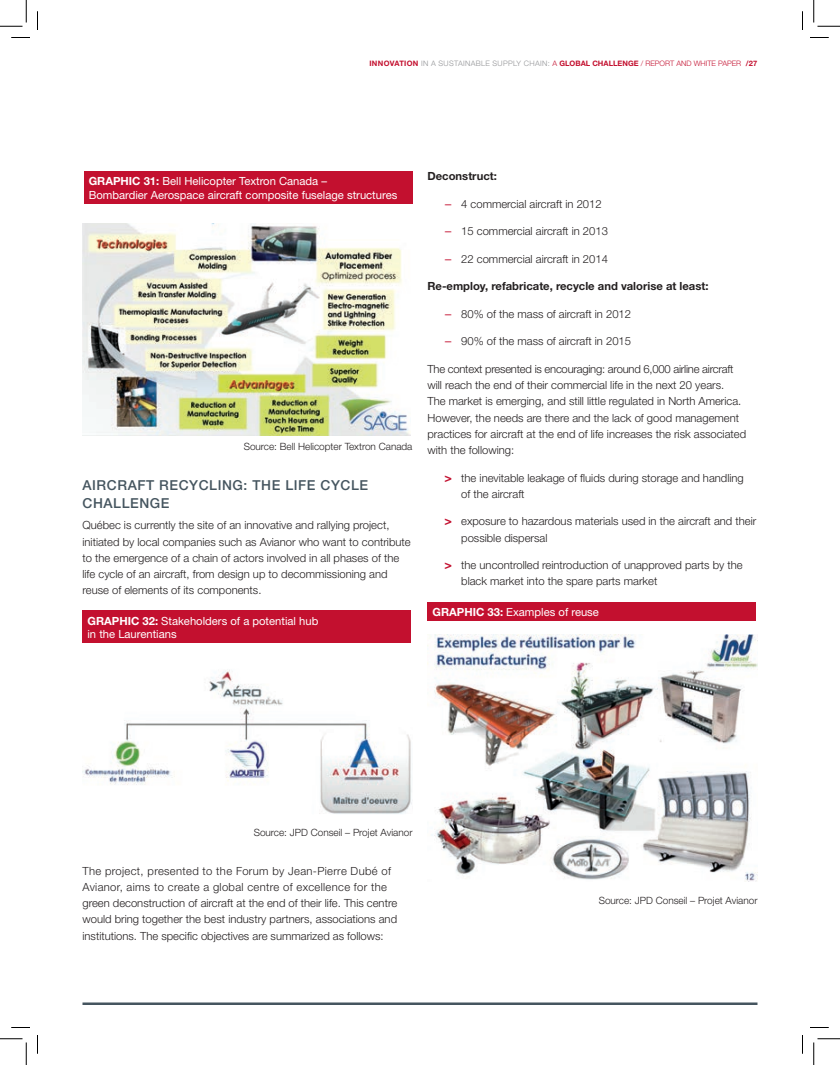
<style>
.page{position:relative;width:840px;height:1065px;background:#fff}
.page>*{position:absolute;margin:0;border:0;box-sizing:border-box;transform-origin:0 0}
.Sous-Titre{font:500 13.75px/17.5px "Helvetica Neue";letter-spacing:.04em;color:#45555f}
.Texte_courant{font:300 11.25px/16.2px "Helvetica Neue";color:#231f20}
.Tableau_Info_-_Heade{font:11.25px/13.8px "Helvetica Neue";color:#fff}
.Texte_courant-2{font:700 11.25px "Helvetica Neue";color:#231f20}
.Source{font:300 10px "Helvetica Neue";color:#231f20}
.t1{font:700 7.5px "Helvetica Neue";color:#c3102f}
.s1{font-weight:300;color:#919295}
.s2{font-weight:300}
.s3{font-weight:700}
.s4{font-weight:400;font-size:12.5px;color:#c3102f}
.s5{font-weight:700;font-size:12.5px;color:#c3102f}
</style>
<div class="page">
<hr style="left:82px;top:1002px;width:676px;height:3px;background:#45555f">
<div style="left:84px;top:172px;width:328px;height:32px;background:#c3102f"></div>
<img style="left:82px;top:223px;width:328px;height:213px">
<div style="left:82px;top:611px;width:329px;height:32px;background:#c3102f"></div>
<img style="left:82px;top:670px;width:330px;height:144px">
<div style="left:428px;top:602px;width:328px;height:19px;background:#c3102f"></div>
<img style="left:428px;top:634px;width:330px;height:248px">
<svg style="left:11px;top:37px;width:19px;height:1px"></svg>
<svg style="left:810px;top:37px;width:19px;height:1px"></svg>
<svg style="left:11px;top:1027px;width:19px;height:1px"></svg>
<svg style="left:810px;top:1027px;width:19px;height:1px"></svg>
<svg style="left:37px;top:11px;width:1px;height:19px"></svg>
<svg style="left:37px;top:1035px;width:1px;height:19px"></svg>
<svg style="left:802px;top:11px;width:1px;height:19px"></svg>
<svg style="left:802px;top:1035px;width:1px;height:19px"></svg>
<svg style="left:0;top:0;width:27px;height:27px"></svg>
<svg style="left:0;top:1039px;width:27px;height:26px"></svg>
<svg style="left:814px;top:0;width:26px;height:27px"></svg>
<svg style="left:814px;top:1039px;width:26px;height:26px"></svg>
<p class="t1" style="left:369px;top:59px;width:390px">INNOVATION <span class="s1">IN A SUSTAINABLE SUPPLY CHAIN:</span> <span class="s2">A</span> GLOBAL CHALLENGE <span class="s2">/ REPORT AND WHITE PAPER</span> /27</p>
<p class="Tableau_Info_-_Heade" style="left:89px;top:174px;width:310px"><span class="s3">GRAPHIC 31:</span> Bell Helicopter Textron Canada –<br>Bombardier Aerospace aircraft composite fuselage structures</p>
<p class="Source" style="left:244px;top:440px;width:170px">Source: Bell Helicopter Textron Canada</p>
<p class="Sous-Titre" style="left:82px;top:476px;width:287px">AIRCRAFT RECYCLING: THE LIFE CYCLE<br>CHALLENGE</p>
<p class="Texte_courant" style="left:82px;top:517px;width:330px">Québec is currently the site of an innovative and rallying project, initiated by local companies such as Avianor who want to contribute to the emergence of a chain of actors involved in all phases of the life cycle of an aircraft, from design up to decommissioning and reuse of elements of its components.</p>
<p class="Tableau_Info_-_Heade" style="left:88px;top:613px;width:232px"><span class="s3">GRAPHIC 32:</span> Stakeholders of a potential hub in the Laurentians</p>
<p class="Texte_courant-2" style="left:428px;top:169px;width:71px">Deconstruct:</p>
<p class="Texte_courant" style="left:444px;top:195px;width:159px"><span class="s4">−</span> 4 commercial aircraft in 2012</p>
<p class="Texte_courant" style="left:444px;top:223px;width:165px"><span class="s4">−</span> 15 commercial aircraft in 2013</p>
<p class="Texte_courant" style="left:444px;top:250px;width:165px"><span class="s4">−</span> 22 commercial aircraft in 2014</p>
<p class="Texte_courant-2" style="left:428px;top:279px;width:282px">Re-employ, refabricate, recycle and valorise at least:</p>
<p class="Texte_courant" style="left:444px;top:305px;width:188px"><span class="s4">−</span> 80% of the mass of aircraft in 2012</p>
<p class="Texte_courant" style="left:444px;top:333px;width:188px"><span class="s4">−</span> 90% of the mass of aircraft in 2015</p>
<p class="Texte_courant" style="left:428px;top:360px;width:320px">The context presented is encouraging: around 6,000 airline aircraft will reach the end of their commercial life in the next 20 years.<br>The market is emerging, and still little regulated in North America.<br>However, the needs are there and the lack of good management practices for aircraft at the end of life increases the risk associated with the following:</p>
<p class="Texte_courant" style="left:461px;top:469px;width:284px;text-indent:-17px"><span class="s5">&gt;</span> the inevitable leakage of fluids during storage and handling of the aircraft</p>
<p class="Texte_courant" style="left:461px;top:513px;width:297px;text-indent:-17px"><span class="s5">&gt;</span> exposure to hazardous materials used in the aircraft and their possible dispersal</p>
<p class="Texte_courant" style="left:461px;top:557px;width:283px;text-indent:-17px"><span class="s5">&gt;</span> the uncontrolled reintroduction of unapproved parts by the black market into the spare parts market</p>
<p class="Tableau_Info_-_Heade" style="left:432px;top:604px;width:168px"><span class="s3">GRAPHIC 33:</span> Examples of reuse</p>
<p class="Source" style="left:254px;top:826px;width:160px">Source: JPD Conseil – Projet Avianor</p>
<p class="Texte_courant" style="left:82px;top:862px;width:316px">The project, presented to the Forum by Jean-Pierre Dubé of Avianor, aims to create a global centre of excellence for the green deconstruction of aircraft at the end of their life. This centre would bring together the best industry partners, associations and institutions. The specific objectives are summarized as follows:</p>
<p class="Source" style="left:599px;top:894px;width:160px">Source: JPD Conseil – Projet Avianor</p>
</div>
